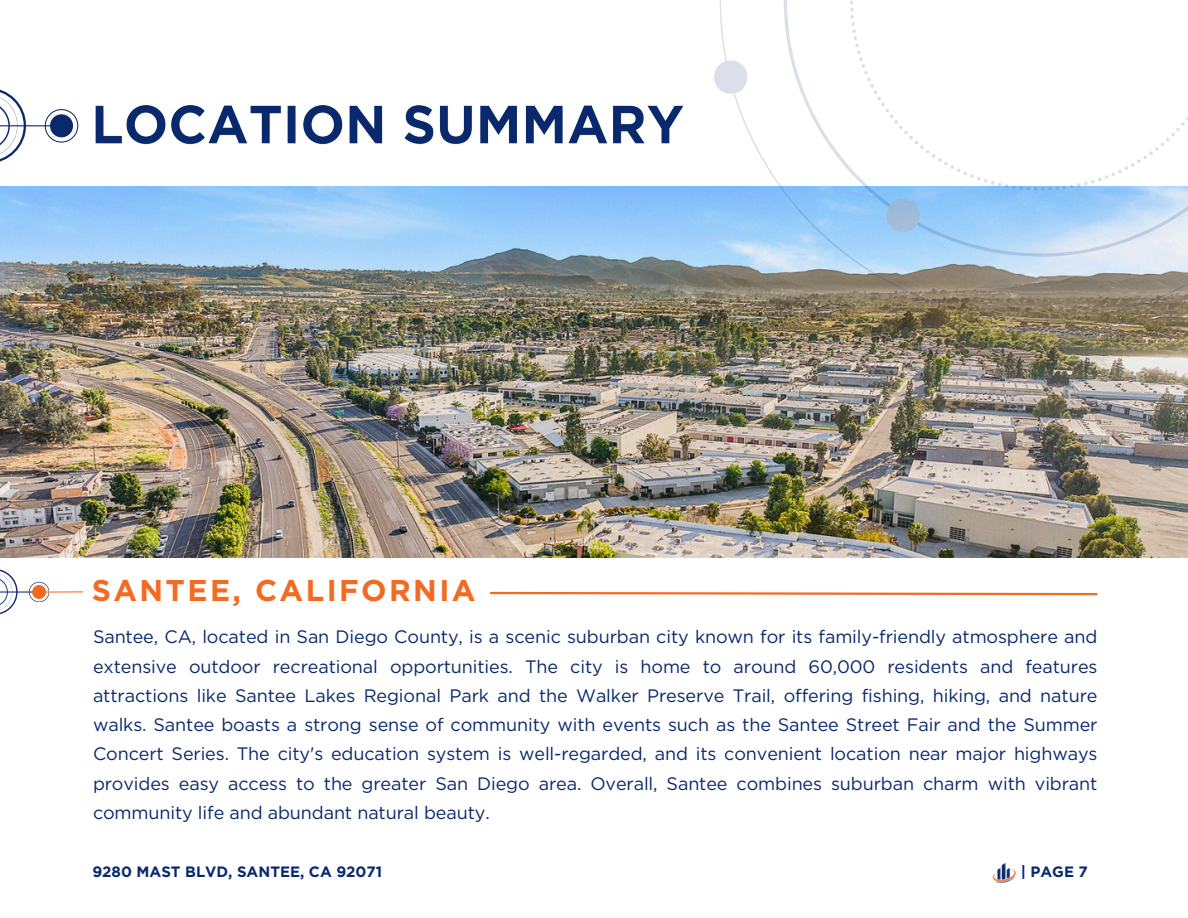
<style>
.page{position:relative;width:1188px;height:918px;background:#fff}
.page>*{position:absolute;margin:0;border:0;box-sizing:border-box;transform-origin:0 0}
.t1{font:700 30px "Gotham";letter-spacing:.08em;color:#f36b22}
.t2{font:18px/29.2px "Gotham";letter-spacing:-.005em;color:#0a296d;text-align:justify}
.t3{font:700 15px "Gotham";color:#0a296d}
</style>
<div class="page">
<img style="left:992px;top:863px;width:24px;height:20px">
<img style="left:0;top:187px;width:1188px;height:370px">
<hr style="left:0;top:125px;width:67px;height:1px;background:#0a296d">
<svg style="left:45px;top:109px;width:33px;height:34px"></svg>
<svg style="left:0;top:89px;width:26px;height:73px"></svg>
<svg style="left:490px;top:591px;width:608px;height:5px"></svg>
<hr style="left:0;top:591px;width:42px;height:2px;background:#0a296d">
<svg style="left:29px;top:582px;width:20px;height:20px"></svg>
<svg style="left:0;top:569px;width:18px;height:45px"></svg>
<hr style="left:34px;top:591px;width:49px;height:2px;background:#f36b22">
<img style="left:700px;top:0;width:488px;height:341px">
<svg style="left:768px;top:0;width:420px;height:273px"></svg>
<svg style="left:713px;top:60px;width:35px;height:34px"></svg>
<svg style="left:886px;top:198px;width:35px;height:35px"></svg>
<img style="left:95px;top:105px;width:589px;height:40px">
<p class="t1" style="left:92px;top:573px;width:385px">SANTEE, CALIFORNIA</p>
<p class="t2" style="left:93px;top:622px;width:1006px">Santee, CA, located in San Diego County, is a scenic suburban city known for its family-friendly atmosphere and extensive outdoor recreational opportunities. The city is home to around 60,000 residents and features attractions like Santee Lakes Regional Park and the Walker Preserve Trail, offering fishing, hiking, and nature walks. Santee boasts a strong sense of community with events such as the Santee Street Fair and the Summer Concert Series. The city's education system is well-regarded, and its convenient location near major highways provides easy access to the greater San Diego area. Overall, Santee combines suburban charm with vibrant community life and abundant natural beauty.</p>
<p class="t3" style="left:92px;top:862px;width:291px">9280 MAST BLVD, SANTEE, CA 92071</p>
<p class="t3" style="left:1021px;top:862px;width:69px">| PAGE 7</p>
</div>
